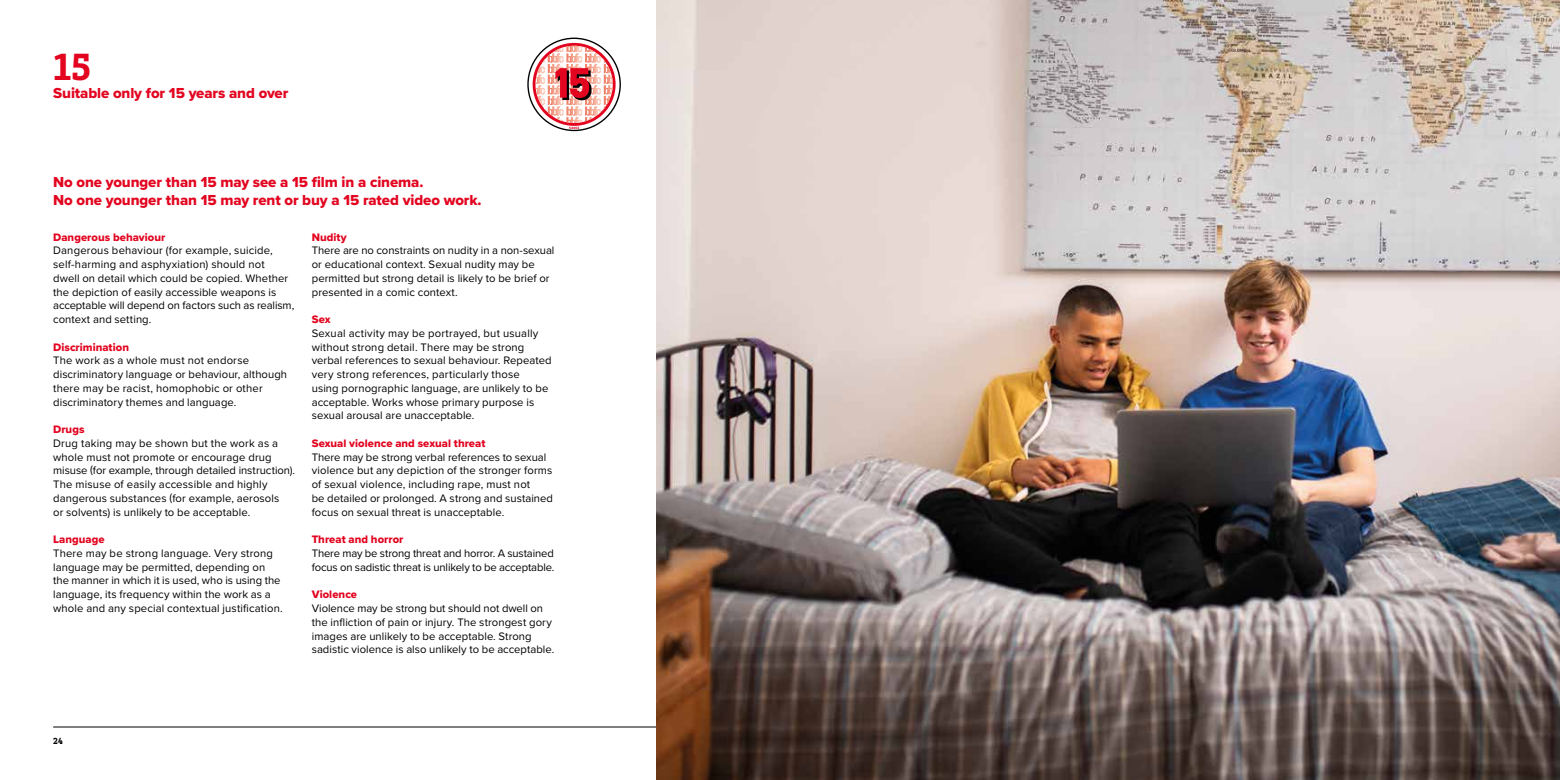
<style>
.page{position:relative;width:1560px;height:780px;background:#fff}
.page>*{position:absolute;margin:0;border:0;box-sizing:border-box;transform-origin:0 0}
.t1{font:37.5px "Yorkten Slab Nor Ex B";color:#e30520}
.t2{font:15px/17.5px "Proxima Nova Extrabld";letter-spacing:-.005em;color:#e30520}
.t3{font:11.25px/13.8px "Proxima Nova";letter-spacing:.005em;color:#000}
.t4{font:11.25px "Proxima Nova Extrabld";letter-spacing:.005em;color:#e30520}
.t5{font:11.25px/13.8px "Proxima Nova";letter-spacing:-.015em;color:#000}
.t6{font:8.75px "Yorkten Slab Nor Ex B";color:#000}
</style>
<div class="page">
<hr style="left:53px;top:726px;width:673px;height:1px;background:#000">
<img style="left:656px;top:0;width:903px;height:780px">
<svg style="left:528px;top:38px;width:92px;height:92px"></svg>
<svg style="left:532px;top:43px;width:83px;height:86px"></svg>
<h1 class="t1" style="left:53px;top:44px;width:39px">15</h1>
<h2 class="t2" style="left:53px;top:84px;width:237px">Suitable only for 15 years and over</h2>
<h2 class="t2" style="left:53px;top:173px;width:430px">No one younger than 15 may see a 15 film in a cinema.<br>No one younger than 15 may rent or buy a 15 rated video work.</h2>
<p class="t4" style="left:312px;top:228px;width:37px">Nudity</p>
<p class="t3" style="left:312px;top:243px;width:244px">There are no constraints on nudity in a non-sexual or educational context. Sexual nudity may be permitted but strong detail is likely to be brief or presented in a comic context.</p>
<p class="t4" style="left:312px;top:311px;width:20px">Sex</p>
<p class="t3" style="left:312px;top:326px;width:241px">Sexual activity may be portrayed, but usually without strong detail. There may be strong verbal references to sexual behaviour. Repeated very strong references, particularly those<br>using pornographic language, are unlikely to be acceptable. Works whose primary purpose is sexual arousal are unacceptable.</p>
<p class="t4" style="left:312px;top:435px;width:175px">Sexual violence and sexual threat</p>
<p class="t3" style="left:312px;top:449px;width:243px">There may be strong verbal references to sexual violence but any depiction of the stronger forms of sexual violence, including rape, must not<br>be detailed or prolonged. A strong and sustained focus on sexual threat is unacceptable.</p>
<p class="t4" style="left:312px;top:531px;width:93px">Threat and horror</p>
<p class="t5" style="left:312px;top:546px;width:244px">There may be strong threat and horror. A sustained focus on sadistic threat is unlikely to be acceptable.</p>
<p class="t4" style="left:312px;top:586px;width:47px">Violence</p>
<p class="t3" style="left:312px;top:601px;width:244px">Violence may be strong but should not dwell on the infliction of pain or injury. The strongest gory images are unlikely to be acceptable. Strong sadistic violence is also unlikely to be acceptable.</p>
<p class="t4" style="left:53px;top:228px;width:114px">Dangerous behaviour</p>
<p class="t3" style="left:53px;top:243px;width:242px">Dangerous behaviour (for example, suicide, self-harming and asphyxiation) should not<br>dwell on detail which could be copied. Whether the depiction of easily accessible weapons is acceptable will depend on factors such as realism, context and setting.</p>
<p class="t4" style="left:53px;top:338px;width:77px">Discrimination</p>
<p class="t3" style="left:53px;top:353px;width:235px">The work as a whole must not endorse discriminatory language or behaviour, although there may be racist, homophobic or other discriminatory themes and language.</p>
<p class="t4" style="left:53px;top:421px;width:33px">Drugs</p>
<p class="t3" style="left:53px;top:435px;width:243px">Drug taking may be shown but the work as a whole must not promote or encourage drug misuse (for example, through detailed instruction).<br>The misuse of easily accessible and highly dangerous substances (for example, aerosols<br>or solvents) is unlikely to be acceptable.</p>
<p class="t4" style="left:53px;top:531px;width:53px">Language</p>
<p class="t3" style="left:53px;top:545px;width:231px">There may be strong language. Very strong language may be permitted, depending on the manner in which it is used, who is using the language, its frequency within the work as a whole and any special contextual justification.</p>
<p class="t6" style="left:53px;top:735px;width:11px">24</p>
</div>
